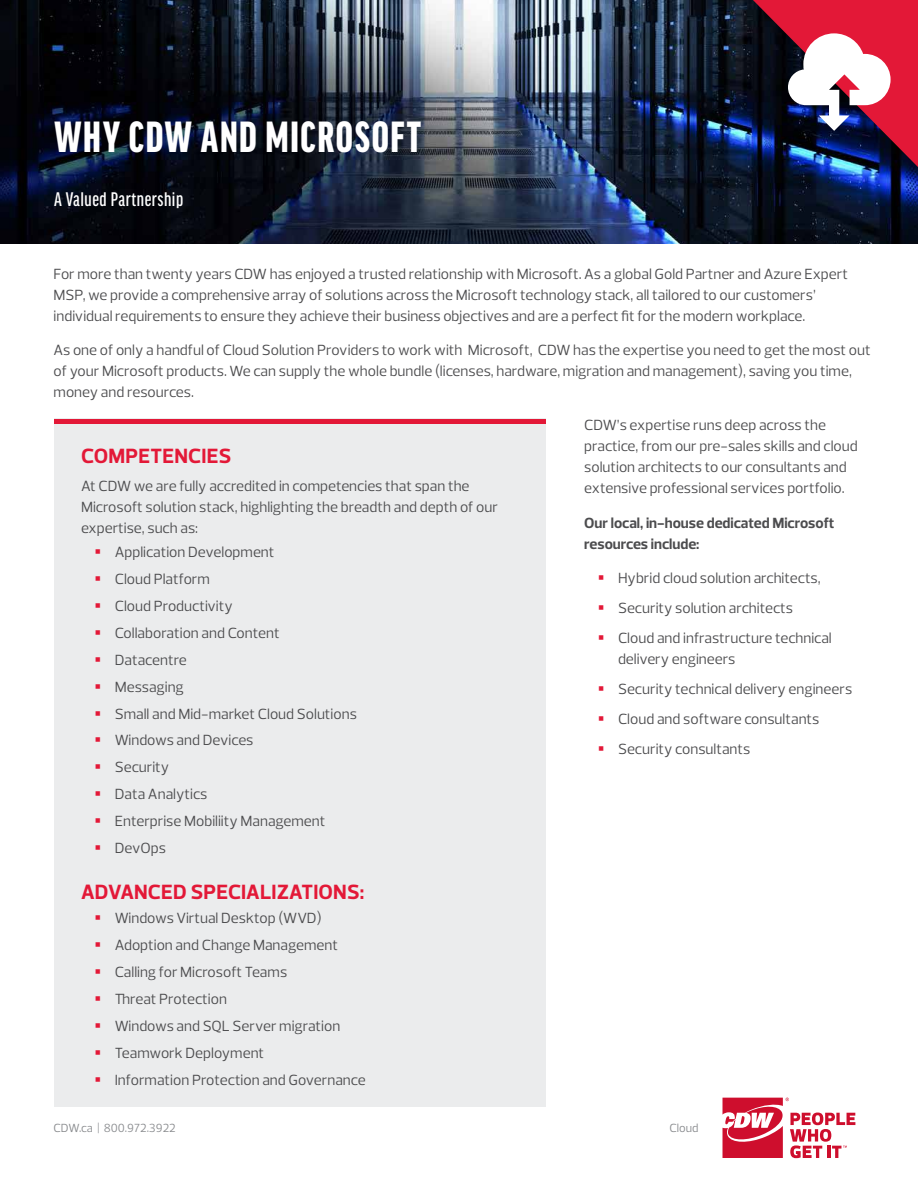
<style>
.page{position:relative;width:918px;height:1188px;background:#fff}
.page>*{position:absolute;margin:0;border:0;box-sizing:border-box;transform-origin:0 0}
.WE_Get_Headings__Bla{font:900 extra-condensed 46.5px "Good Headline Pro";letter-spacing:.035em;color:#fff}
.Section_Header__Red{font:700 21px "Prelo";letter-spacing:.005em;color:#e31837}
.WE_Get_Headings__Bla-2{font:500 extra-condensed 21px "Good Headline Pro";letter-spacing:.025em;color:#fff}
.Body_-_Prelo__85__Bl{font:15px/21px "Prelo";color:#4c4c4e}
.Body_-_Prelo__85__Bl-2{font:700 15px/21px "Prelo";color:#4c4c4e}
.t1{font:12px "Prelo";color:#898b8e}
</style>
<div class="page">
<div style="left:54px;top:419px;width:491px;height:688px;background:#e6e7e8"></div>
<hr style="left:54px;top:419px;width:491px;height:4px;background:#e31837">
<img style="left:0;top:0;width:918px;height:244px">
<svg style="left:753px;top:0;width:165px;height:167px"></svg>
<svg style="left:723px;top:1098px;width:132px;height:60px"></svg>
<p class="WE_Get_Headings__Bla" style="left:54px;top:114px;width:368px">WHY CDW AND MICROSOFT</p>
<p class="WE_Get_Headings__Bla-2" style="left:54px;top:188px;width:131px">A Valued Partnership</p>
<p class="Body_-_Prelo__85__Bl" style="left:54px;top:263px;width:796px">For more than twenty years CDW has enjoyed a trusted relationship with Microsoft. As a global Gold Partner and Azure Expert<br>MSP, we provide a comprehensive array of solutions across the Microsoft technology stack, all tailored to our customers’ individual requirements to ensure they achieve their business objectives and are a perfect fit for the modern workplace.</p>
<p class="Body_-_Prelo__85__Bl" style="left:54px;top:340px;width:819px">As one of only a handful of Cloud Solution Providers to work with Microsoft, CDW has the expertise you need to get the most out of your Microsoft products. We can supply the whole bundle (licenses, hardware, migration and management), saving you time, money and resources.</p>
<p class="Section_Header__Red" style="left:81px;top:443px;width:152px">COMPETENCIES</p>
<p class="Body_-_Prelo__85__Bl" style="left:81px;top:475px;width:418px">At CDW we are fully accredited in competencies that span the<br>Microsoft solution stack, highlighting the breadth and depth of our expertise, such as:</p>
<p class="Body_-_Prelo__85__Bl" style="left:115px;top:542px;width:161px">Application Development</p>
<p class="Body_-_Prelo__85__Bl" style="left:115px;top:568px;width:97px">Cloud Platform</p>
<p class="Body_-_Prelo__85__Bl" style="left:115px;top:595px;width:120px">Cloud Productivity</p>
<p class="Body_-_Prelo__85__Bl" style="left:115px;top:622px;width:166px">Collaboration and Content</p>
<p class="Body_-_Prelo__85__Bl" style="left:115px;top:649px;width:74px">Datacentre</p>
<p class="Body_-_Prelo__85__Bl" style="left:115px;top:676px;width:71px">Messaging</p>
<p class="Body_-_Prelo__85__Bl" style="left:115px;top:703px;width:244px">Small and Mid-market Cloud Solutions</p>
<p class="Body_-_Prelo__85__Bl" style="left:115px;top:730px;width:140px">Windows and Devices</p>
<p class="Body_-_Prelo__85__Bl" style="left:115px;top:757px;width:56px">Security</p>
<p class="Body_-_Prelo__85__Bl" style="left:115px;top:784px;width:94px">Data Analytics</p>
<p class="Body_-_Prelo__85__Bl" style="left:115px;top:811px;width:212px">Enterprise Mobiliity Management</p>
<p class="Body_-_Prelo__85__Bl" style="left:115px;top:838px;width:53px">DevOps</p>
<p class="Section_Header__Red" style="left:81px;top:879px;width:285px">ADVANCED SPECIALIZATIONS:</p>
<p class="Body_-_Prelo__85__Bl" style="left:115px;top:908px;width:208px">Windows Virtual Desktop (WVD)</p>
<p class="Body_-_Prelo__85__Bl" style="left:115px;top:935px;width:225px">Adoption and Change Management</p>
<p class="Body_-_Prelo__85__Bl" style="left:115px;top:962px;width:174px">Calling for Microsoft Teams</p>
<p class="Body_-_Prelo__85__Bl" style="left:115px;top:989px;width:114px">Threat Protection</p>
<p class="Body_-_Prelo__85__Bl" style="left:115px;top:1016px;width:227px">Windows and SQL Server migration</p>
<p class="Body_-_Prelo__85__Bl" style="left:115px;top:1043px;width:151px">Teamwork Deployment</p>
<p class="Body_-_Prelo__85__Bl" style="left:115px;top:1069px;width:253px">Information Protection and Governance</p>
<p class="Body_-_Prelo__85__Bl" style="left:584px;top:415px;width:275px">CDW’s expertise runs deep across the practice, from our pre-sales skills and cloud solution architects to our consultants and extensive professional services portfolio.</p>
<p class="Body_-_Prelo__85__Bl-2" style="left:584px;top:512px;width:252px">Our local, in-house dedicated Microsoft resources include:</p>
<p class="Body_-_Prelo__85__Bl" style="left:618px;top:568px;width:204px">Hybrid cloud solution architects,</p>
<p class="Body_-_Prelo__85__Bl" style="left:618px;top:598px;width:177px">Security solution architects</p>
<p class="Body_-_Prelo__85__Bl" style="left:618px;top:627px;width:215px">Cloud and infrastructure technical delivery engineers</p>
<p class="Body_-_Prelo__85__Bl" style="left:618px;top:678px;width:236px">Security technical delivery engineers</p>
<p class="Body_-_Prelo__85__Bl" style="left:618px;top:708px;width:203px">Cloud and software consultants</p>
<p class="Body_-_Prelo__85__Bl" style="left:618px;top:738px;width:134px">Security consultants</p>
<p class="t1" style="left:54px;top:1120px;width:124px">CDW.ca | 800.972.3922</p>
<p class="t1" style="left:669px;top:1120px;width:31px">Cloud</p>
</div>
